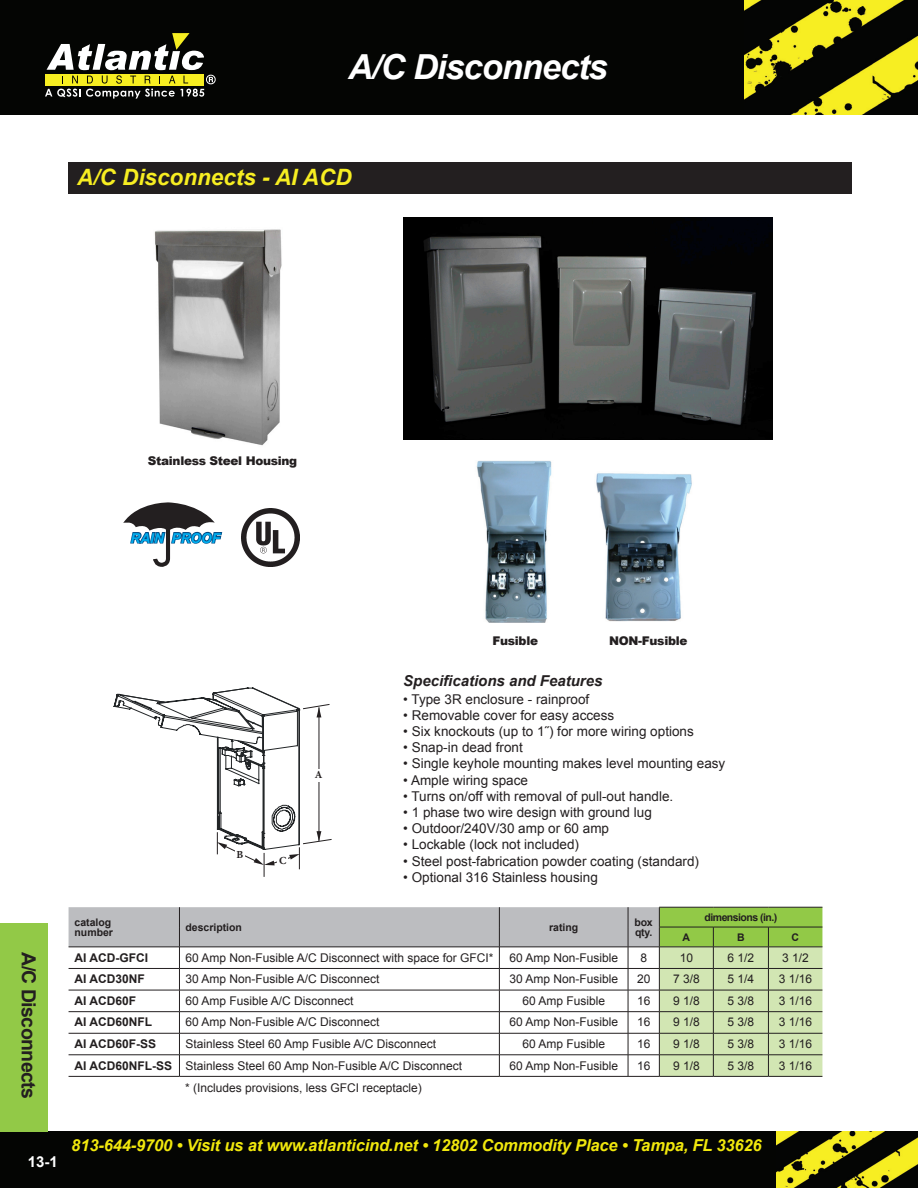
<style>
.page{position:relative;width:918px;height:1188px;background:#fff}
.page>*{position:absolute;margin:0;border:0;box-sizing:border-box;transform-origin:0 0}
.t1{font:italic 700 34.5px "Arial";letter-spacing:-.03em;color:#fff}
.t2{font:italic 700 22.5px "Arial";color:#f7ee22}
.t3{font:700 19.5px "Arial";letter-spacing:-.03em;color:#231f20}
.t4{font:italic 700 16.5px "Arial";letter-spacing:-.01em;color:#f1e80d}
.Part_features_paragr{font:italic 700 15px "Arial";color:#231f20}
.t5{font:700 15px "Arial";color:#fff}
.t6{font:italic 700 13.65px "Arial";color:#00aeef}
.Part_features_paragr-2{font:13.5px "Arial";color:#231f20}
.t7{font:12px "Arial";color:#231f20}
.t8{font:700 12px "Arial";color:#231f20}
.t9{font:900 12px "Arial";letter-spacing:-.025em;color:#231f20}
.t10{font:700 10.8px "Minion Pro";color:#231f20}
.t11{font:700 10.5px "Arial";color:#231f20}
.t12{font:700 10.5px "Arial";letter-spacing:-.05em;color:#231f20}
</style>
<div class="page">
<svg style="left:114px;top:688px;width:218px;height:189px"></svg>
<div style="left:278px;top:855px;width:10px;height:12px;background:#fff"></div>
<div style="left:235px;top:849px;width:10px;height:11px;background:#fff"></div>
<div style="left:313px;top:769px;width:11px;height:13px;background:#fff"></div>
<img style="left:154px;top:229px;width:128px;height:217px">
<img style="left:404px;top:217px;width:369px;height:223px">
<img style="left:596px;top:473px;width:96px;height:149px">
<img style="left:476px;top:460px;width:76px;height:162px">
<div style="left:0;top:0;width:918px;height:115px;background:#040503"></div>
<svg style="left:45px;top:33px;width:171px;height:66px"></svg>
<img style="left:745px;top:0;width:173px;height:115px">
<div style="left:0;top:1131px;width:918px;height:57px;background:#040503"></div>
<div style="left:0;top:923px;width:48px;height:208px;background:#92c947"></div>
<svg style="left:123px;top:502px;width:100px;height:65px"></svg>
<hr style="left:69px;top:1076px;width:110px;height:1px;background:#231f20">
<hr style="left:179px;top:1076px;width:320px;height:1px;background:#231f20">
<hr style="left:499px;top:1076px;width:129px;height:1px;background:#231f20">
<hr style="left:628px;top:1076px;width:31px;height:1px;background:#231f20">
<hr style="left:659px;top:1076px;width:54px;height:1px;background:#231f20">
<hr style="left:713px;top:1076px;width:55px;height:1px;background:#231f20">
<hr style="left:768px;top:1076px;width:54px;height:1px;background:#231f20">
<svg style="left:69px;top:907px;width:753px;height:169px"></svg>
<hr style="left:713px;top:907px;width:55px;height:1px;background:#231f20">
<hr style="left:768px;top:907px;width:54px;height:1px;background:#231f20">
<hr style="left:659px;top:927px;width:54px;height:1px;background:#231f20">
<hr style="left:713px;top:927px;width:55px;height:1px;background:#231f20">
<hr style="left:768px;top:927px;width:54px;height:1px;background:#231f20">
<div style="left:68px;top:163px;width:784px;height:31px;background:#231f20"></div>
<img style="left:241px;top:508px;width:59px;height:59px">
<h1 class="t1" style="left:348px;top:45px;width:261px">A/C Disconnects</h1>
<p class="t2" style="left:77px;top:163px;width:276px">A/C Disconnects - AI ACD</p>
<p class="t9" style="left:148px;top:452px;width:151px">Stainless Steel Housing</p>
<p class="t6" style="left:131px;top:529px;width:91px">RAIN PROOF</p>
<h3 class="t3" style="left:42px;top:952px;width:148px;rotate:90deg">A/C Disconnects</h3>
<p class="t5" style="left:28px;top:1152px;width:32px">13-1</p>
<p class="t10" style="left:237px;top:847px;width:8px">B</p>
<p class="t10" style="left:315px;top:767px;width:9px">A</p>
<p class="t10" style="left:279px;top:853px;width:9px">C</p>
<p class="t9" style="left:492px;top:632px;width:47px">Fusible</p>
<p class="t9" style="left:609px;top:632px;width:80px">NON-Fusible</p>
<p class="Part_features_paragr" style="left:403px;top:671px;width:201px">Specifications and Features</p>
<p class="Part_features_paragr-2" style="left:403px;top:690px;width:188px">• Type 3R enclosure - rainproof</p>
<p class="Part_features_paragr-2" style="left:403px;top:706px;width:213px">• Removable cover for easy access</p>
<p class="Part_features_paragr-2" style="left:403px;top:722px;width:292px">• Six knockouts (up to 1˝) for more wiring options</p>
<p class="Part_features_paragr-2" style="left:403px;top:739px;width:121px">• Snap-in dead front</p>
<p class="Part_features_paragr-2" style="left:403px;top:755px;width:324px">• Single keyhole mounting makes level mounting easy</p>
<p class="Part_features_paragr-2" style="left:403px;top:771px;width:126px">• Ample wiring space</p>
<p class="Part_features_paragr-2" style="left:403px;top:787px;width:272px">• Turns on/off with removal of pull-out handle.</p>
<p class="Part_features_paragr-2" style="left:403px;top:803px;width:250px">• 1 phase two wire design with ground lug</p>
<p class="Part_features_paragr-2" style="left:403px;top:820px;width:207px">• Outdoor/240V/30 amp or 60 amp</p>
<p class="Part_features_paragr-2" style="left:403px;top:836px;width:177px">• Lockable (lock not included)</p>
<p class="Part_features_paragr-2" style="left:403px;top:852px;width:297px">• Steel post-fabrication powder coating (standard)</p>
<p class="Part_features_paragr-2" style="left:403px;top:868px;width:196px">• Optional 316 Stainless housing</p>
<p class="t11" style="left:75px;top:915px;width:38px">catalog</p>
<p class="t11" style="left:75px;top:926px;width:40px">number</p>
<p class="t11" style="left:185px;top:920px;width:58px">description</p>
<p class="t11" style="left:549px;top:920px;width:31px">rating</p>
<p class="t11" style="left:635px;top:915px;width:20px">box</p>
<p class="t11" style="left:635px;top:926px;width:19px">qty.</p>
<p class="t12" style="left:705px;top:910px;width:74px">dimensions (in.)</p>
<p class="t11" style="left:683px;top:930px;width:9px">A</p>
<p class="t11" style="left:737px;top:930px;width:9px">B</p>
<p class="t11" style="left:792px;top:930px;width:9px">C</p>
<p class="t8" style="left:75px;top:949px;width:75px">AI ACD-GFCI</p>
<p class="t7" style="left:185px;top:950px;width:309px">60 Amp Non-Fusible A/C Disconnect with space for GFCI*</p>
<p class="t7" style="left:509px;top:950px;width:110px">60 Amp Non-Fusible</p>
<p class="t7" style="left:640px;top:950px;width:8px">8</p>
<p class="t7" style="left:680px;top:950px;width:15px">10</p>
<p class="t7" style="left:728px;top:950px;width:28px">6 1/2</p>
<p class="t7" style="left:782px;top:950px;width:28px">3 1/2</p>
<p class="t8" style="left:75px;top:971px;width:72px">AI ACD30NF</p>
<p class="t7" style="left:185px;top:971px;width:196px">30 Amp Non-Fusible A/C Disconnect</p>
<p class="t7" style="left:509px;top:971px;width:110px">30 Amp Non-Fusible</p>
<p class="t7" style="left:637px;top:971px;width:15px">20</p>
<p class="t7" style="left:673px;top:971px;width:28px">7 3/8</p>
<p class="t7" style="left:728px;top:971px;width:28px">5 1/4</p>
<p class="t7" style="left:779px;top:971px;width:35px">3 1/16</p>
<p class="t8" style="left:75px;top:993px;width:63px">AI ACD60F</p>
<p class="t7" style="left:185px;top:993px;width:170px">60 Amp Fusible A/C Disconnect</p>
<p class="t7" style="left:522px;top:993px;width:84px">60 Amp Fusible</p>
<p class="t7" style="left:637px;top:993px;width:15px">16</p>
<p class="t7" style="left:673px;top:993px;width:28px">9 1/8</p>
<p class="t7" style="left:728px;top:993px;width:28px">5 3/8</p>
<p class="t7" style="left:779px;top:993px;width:35px">3 1/16</p>
<p class="t8" style="left:75px;top:1014px;width:79px">AI ACD60NFL</p>
<p class="t7" style="left:185px;top:1014px;width:196px">60 Amp Non-Fusible A/C Disconnect</p>
<p class="t7" style="left:509px;top:1014px;width:110px">60 Amp Non-Fusible</p>
<p class="t7" style="left:637px;top:1014px;width:15px">16</p>
<p class="t7" style="left:673px;top:1014px;width:28px">9 1/8</p>
<p class="t7" style="left:728px;top:1014px;width:28px">5 3/8</p>
<p class="t7" style="left:779px;top:1014px;width:35px">3 1/16</p>
<p class="t8" style="left:75px;top:1036px;width:83px">AI ACD60F-SS</p>
<p class="t7" style="left:185px;top:1036px;width:252px">Stainless Steel 60 Amp Fusible A/C Disconnect</p>
<p class="t7" style="left:522px;top:1036px;width:84px">60 Amp Fusible</p>
<p class="t7" style="left:637px;top:1036px;width:15px">16</p>
<p class="t7" style="left:673px;top:1036px;width:28px">9 1/8</p>
<p class="t7" style="left:728px;top:1036px;width:28px">5 3/8</p>
<p class="t7" style="left:779px;top:1036px;width:35px">3 1/16</p>
<p class="t8" style="left:75px;top:1057px;width:99px">AI ACD60NFL-SS</p>
<p class="t7" style="left:185px;top:1057px;width:278px">Stainless Steel 60 Amp Non-Fusible A/C Disconnect</p>
<p class="t7" style="left:509px;top:1057px;width:110px">60 Amp Non-Fusible</p>
<p class="t7" style="left:637px;top:1057px;width:15px">16</p>
<p class="t7" style="left:673px;top:1057px;width:28px">9 1/8</p>
<p class="t7" style="left:728px;top:1057px;width:28px">5 3/8</p>
<p class="t7" style="left:779px;top:1057px;width:35px">3 1/16</p>
<p class="t7" style="left:185px;top:1080px;width:238px">* (Includes provisions, less GFCI receptacle)</p>
<h3 class="t4" style="left:71px;top:1135px;width:692px">813-644-9700 • Visit us at www.atlanticind.net • 12802 Commodity Place • Tampa, FL 33626</h3>
</div>
